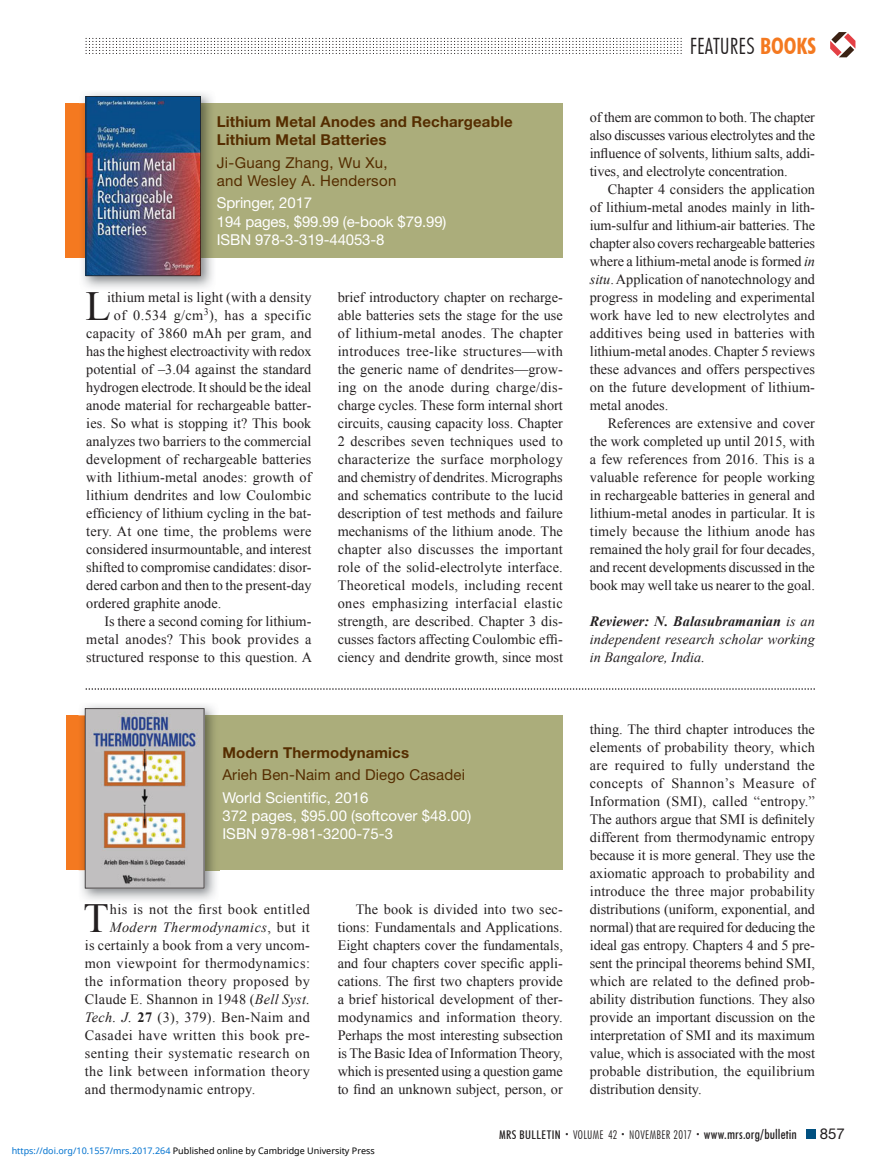
<style>
.page{position:relative;width:878px;height:1175px;background:#fff}
.page>*{position:absolute;margin:0;border:0;box-sizing:border-box;transform-origin:0 0}
.t1{font:41.4px "Times New Roman";color:#231f20}
.t2{font:300 condensed 22.5px "Futura BT";color:#231f20}
.t3{font:15px/18px "Helvetica Neue LT Std";color:#fff}
.t4{font:700 15px/18px "Helvetica Neue LT Std";letter-spacing:.01em;color:#552d00}
.t5{font:15px/18px "Helvetica Neue LT Std";letter-spacing:.02em;color:#552d00}
.t6{font:15px "Helvetica Neue LT Std";color:#231f20}
.t7{font:14.25px/18px "Times New Roman";letter-spacing:.005em;color:#231f20;text-align:justify}
.t8{font:14.25px "Times New Roman";letter-spacing:.035em;color:#231f20}
.t9{font:italic 14.25px/18px "Times New Roman";letter-spacing:.005em;color:#231f20;text-align:justify}
.t10{font:14.25px "Times New Roman";letter-spacing:.03em;color:#231f20}
.t11{font:14.25px "Times New Roman";letter-spacing:.025em;color:#231f20}
.t12{font:italic 14.25px "Times New Roman";letter-spacing:.03em;color:#231f20}
.t13{font:300 condensed 12px "Futura BT";letter-spacing:.03em;color:#231f20}
.t14{font:9px "Noto Sans";color:#000}
.s1{font-style:normal}
.s2{font-style:italic}
.s3{font-weight:700}
.s4{font-weight:700;color:#f47920}
.s5{color:#0172cf}
.s6{font-weight:500}
.s7{font-size:7.5px}
.s8{font-weight:500;font-size:13.5px}
</style>
<div class="page">
<svg style="left:86px;top:38px;width:595px;height:16px"></svg>
<svg style="left:830px;top:32px;width:25px;height:25px"></svg>
<div style="left:806px;top:1130px;width:9px;height:8px;background:#005080"></div>
<div style="left:66px;top:715px;width:90px;height:155px;background:#f47920"></div>
<div style="left:131px;top:715px;width:431px;height:155px;background:#abad7b"></div>
<img style="left:79px;top:704px;width:140px;height:196px">
<img style="left:79px;top:715px;width:6px;height:155px">
<img style="left:204px;top:715px;width:15px;height:155px">
<svg style="left:85px;top:708px;width:119px;height:180px;background:#bab4b2"></svg>
<svg style="left:86px;top:688px;width:728px;height:1px"></svg>
<div style="left:66px;top:103px;width:90px;height:155px;background:#f47920"></div>
<div style="left:131px;top:103px;width:431px;height:155px;background:#abad7b"></div>
<img style="left:82px;top:92px;width:131px;height:196px">
<img style="left:79px;top:103px;width:7px;height:155px">
<img style="left:201px;top:103px;width:12px;height:155px">
<img style="left:86px;top:96px;width:115px;height:180px">
<p class="t4" style="left:217px;top:115px;width:297px">Lithium Metal Anodes and Rechargeable<br>Lithium Metal Batteries</p>
<p class="t5" style="left:217px;top:155px;width:181px">Ji-Guang Zhang, Wu Xu, and Wesley A. Henderson</p>
<p class="t3" style="left:217px;top:196px;width:231px">Springer, 2017<br>194 pages, $99.99 (e-book $79.99)<br>ISBN 978-3-319-44053-8</p>
<p class="t7" style="left:107px;top:288px;width:206px">ithium metal is light (with a density</p>
<p class="t11" style="left:114px;top:307px;width:199px">of 0.534 g/cm<sup>3</sup>), has a specific</p>
<p class="t7" style="left:86px;top:324px;width:227px">capacity of 3860 mAh per gram, and</p>
<p class="t7" style="left:86px;top:342px;width:227px">has the highest electroactivity with redox</p>
<p class="t7" style="left:86px;top:360px;width:226px">potential of –3.04 against the standard</p>
<p class="t7" style="left:86px;top:378px;width:227px">hydrogen electrode. It should be the ideal</p>
<p class="t7" style="left:86px;top:396px;width:227px">anode material for rechargeable batter-</p>
<p class="t7" style="left:86px;top:414px;width:227px">ies. So what is stopping it? This book</p>
<p class="t7" style="left:86px;top:432px;width:227px">analyzes two barriers to the commercial</p>
<p class="t7" style="left:86px;top:450px;width:227px">development of rechargeable batteries</p>
<p class="t7" style="left:86px;top:468px;width:227px">with lithium-metal anodes: growth of</p>
<p class="t7" style="left:86px;top:486px;width:227px">lithium dendrites and low Coulombic</p>
<p class="t7" style="left:86px;top:504px;width:227px">efficiency of lithium cycling in the bat-</p>
<p class="t7" style="left:86px;top:522px;width:227px">tery. At one time, the problems were</p>
<p class="t7" style="left:86px;top:540px;width:227px">considered insurmountable, and interest</p>
<p class="t7" style="left:86px;top:558px;width:227px">shifted to compromise candidates: disor-</p>
<p class="t7" style="left:86px;top:576px;width:227px">dered carbon and then to the present-day</p>
<p class="t7" style="left:86px;top:594px;width:136px">ordered graphite anode.</p>
<p class="t7" style="left:104px;top:612px;width:209px">Is there a second coming for lithium-</p>
<p class="t7" style="left:86px;top:630px;width:227px">metal anodes? This book provides a</p>
<p class="t7" style="left:86px;top:648px;width:227px">structured response to this question. A</p>
<h1 class="t1" style="left:85px;top:283px;width:27px">L</h1>
<p class="t7" style="left:338px;top:288px;width:227px">brief introductory chapter on recharge&shy;able batteries sets the stage for the use of lithium-metal anodes. The chapter introduces tree-like structures—with the generic name of dendrites—grow&shy;ing on the anode during charge/dis&shy;charge cycles. These form internal short circuits, causing capacity loss. Chapter 2 describes seven techniques used to characterize the surface morphology and chemistry of dendrites. Micrographs and schematics contribute to the lucid description of test methods and failure mechanisms of the lithium anode. The chapter also discusses the important role of the solid-electrolyte interface.<br>Theoretical models, including recent ones emphasizing interfacial elastic strength, are described. Chapter 3 dis&shy;cusses factors affecting Coulombic effi&shy;ciency and dendrite growth, since most</p>
<p class="t4" style="left:222px;top:745px;width:188px">Modern Thermodynamics</p>
<p class="t5" style="left:222px;top:767px;width:244px">Arieh Ben-Naim and Diego Casadei</p>
<p class="t3" style="left:222px;top:790px;width:250px">World Scientific, 2016<br>372 pages, $95.00 (softcover $48.00)<br>ISBN 978-981-3200-75-3</p>
<h1 class="t1" style="left:84px;top:895px;width:27px">T</h1>
<p class="t8" style="left:110px;top:901px;width:202px">his is not the first book entitled</p>
<p class="t12" style="left:110px;top:919px;width:202px">Modern Thermodynamics<span class="s1">, but it</span></p>
<p class="t7" style="left:85px;top:936px;width:227px">is certainly a book from a very uncom-</p>
<p class="t10" style="left:85px;top:955px;width:227px">mon viewpoint for thermodynamics:</p>
<p class="t8" style="left:85px;top:973px;width:227px">the information theory proposed by</p>
<p class="t7" style="left:85px;top:990px;width:227px">Claude E. Shannon in 1948 (<span class="s2">Bell Syst.</span></p>
<p class="t11" style="left:85px;top:1009px;width:227px"><span class="s2">Tech. J.</span> <span class="s3">27</span> (3), 379). Ben-Naim and</p>
<p class="t8" style="left:85px;top:1027px;width:227px">Casadei have written this book pre-</p>
<p class="t8" style="left:85px;top:1045px;width:227px">senting their systematic research on</p>
<p class="t10" style="left:85px;top:1063px;width:227px">the link between information theory</p>
<p class="t7" style="left:85px;top:1080px;width:172px">and thermodynamic entropy.</p>
<p class="t7" style="left:338px;top:900px;width:227px;text-indent:18px">The book is divided into two sec&shy;tions: Fundamentals and Applications.<br>Eight chapters cover the fundamentals, and four chapters cover specific appli&shy;cations. The first two chapters provide a brief historical development of ther&shy;modynamics and information theory.<br>Perhaps the most interesting subsection is The Basic Idea of Information Theory, which is presented using a question game to find an unknown subject, person, or</p>
<h2 class="t2" style="left:689px;top:32px;width:128px">FEATURES <span class="s4">BOOKS</span></h2>
<p class="t7" style="left:590px;top:108px;width:227px">of them are common to both. The chapter also discusses various electrolytes and the influence of solvents, lithium salts, addi&shy;tives, and electrolyte concentration.</p>
<p class="t7" style="left:590px;top:180px;width:227px;text-indent:18px">Chapter 4 considers the application of lithium-metal anodes mainly in lith&shy;ium-sulfur and lithium-air batteries. The chapter also covers rechargeable batteries where a lithium-metal anode is formed <span class="s2">in situ</span>. Application of nanotechnology and progress in modeling and experimental work have led to new electrolytes and additives being used in batteries with lithium-metal anodes. Chapter 5 reviews these advances and offers perspectives on the future development of lithium&shy;metal anodes.</p>
<p class="t7" style="left:590px;top:414px;width:227px;text-indent:18px">References are extensive and cover the work completed up until 2015, with a few references from 2016. This is a valuable reference for people working in rechargeable batteries in general and lithium-metal anodes in particular. It is timely because the lithium anode has remained the holy grail for four decades, and recent developments discussed in the book may well take us nearer to the goal.</p>
<p class="t9" style="left:590px;top:612px;width:227px"><span class="s3">Reviewer: N. Balasubramanian</span> is an independent research scholar working in Bangalore, India.</p>
<p class="t7" style="left:589px;top:720px;width:227px">thing. The third chapter introduces the elements of probability theory, which are required to fully understand the concepts of Shannon’s Measure of Information (SMI), called “entropy.” The authors argue that SMI is definitely different from thermodynamic entropy because it is more general. They use the axiomatic approach to probability and introduce the three major probability distributions (uniform, exponential, and normal) that are required for deducing the ideal gas entropy. Chapters 4 and 5 pre&shy;sent the principal theorems behind SMI, which are related to the defined prob&shy;ability distribution functions. They also provide an important discussion on the interpretation of SMI and its maximum value, which is associated with the most probable distribution, the equilibrium distribution density.</p>
<p class="t14" style="left:12px;top:1143px;width:364px"><span class="s5">https://doi.org/10.1557/mrs.2017.264</span> Published online by Cambridge University Press</p>
<p class="t13" style="left:499px;top:1127px;width:299px"><span class="s6">MRS BULLETIN</span> <span class="s7">•</span> VOLUME 42 <span class="s7">•</span> NOVEMBER 2017 <span class="s7">•</span> <span class="s8">www.mrs.org/bulletin</span></p>
<p class="t6" style="left:819px;top:1128px;width:27px">857</p>
</div>
